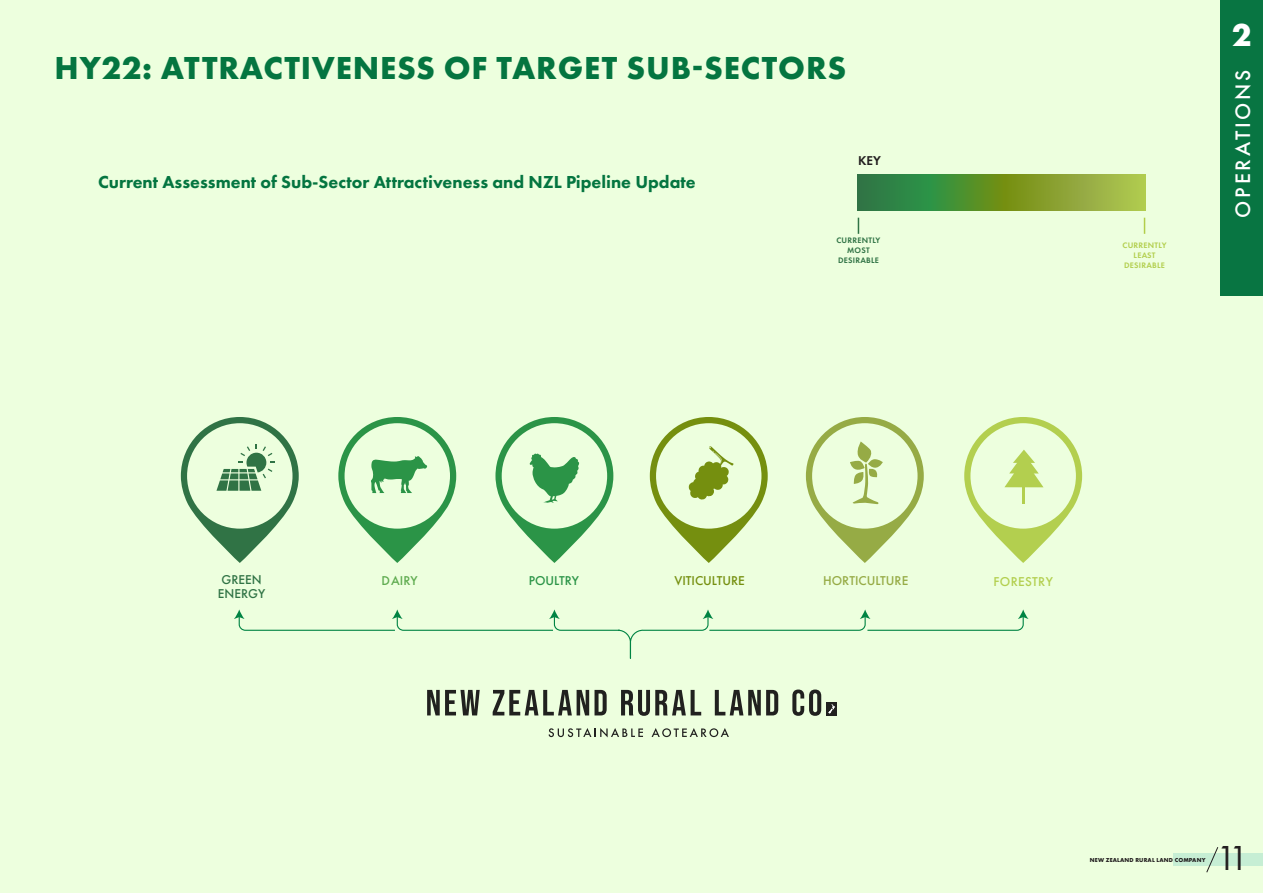
<style>
.page{position:relative;width:1263px;height:893px;background:#edffde}
.page>*{position:absolute;margin:0;border:0;box-sizing:border-box;transform-origin:0 0}
.t1{font:36px "Futura PT";color:#231f20}
.Headline{font:700 33px "Futura PT";letter-spacing:.025em;color:#047540}
.Headline-2{font:700 33px "Futura PT";color:#fff}
.Headline-3{font:500 21.75px "Futura PT";letter-spacing:.125em;color:#fff}
.Body_Copy{font:800 18px "Futura PT";color:#047540}
.t2{font:500 13.35px "Futura PT";color:#96ab45}
.t3{font:500 13.35px "Futura PT";color:#307345}
.t4{font:500 13.35px "Futura PT";color:#758f0f}
.t5{font:500 13.35px "Futura PT";letter-spacing:.03em;color:#b3cf4f}
.t6{font:500 13.35px "Futura PT";color:#2b9447}
.t7{font:500 13.35px "Futura PT";color:#5eab4f}
.t8{font:600 13.35px "Futura PT";color:#231f20}
.t9{font:600 8.25px/9.9px "Futura PT";letter-spacing:.03em;color:#b3cf4f;text-align:center}
.t10{font:600 8.25px/9.9px "Futura PT";letter-spacing:.03em;color:#307345;text-align:center}
.Headline-4{font:700 6px "Futura PT";letter-spacing:.025em;color:#231f20}
</style>
<div class="page">
<svg style="left:234px;top:609px;width:794px;height:50px"></svg>
<svg style="left:964px;top:417px;width:118px;height:146px"></svg>
<svg style="left:338px;top:417px;width:118px;height:146px"></svg>
<svg style="left:650px;top:417px;width:118px;height:146px"></svg>
<svg style="left:806px;top:417px;width:118px;height:146px"></svg>
<svg style="left:495px;top:417px;width:118px;height:146px"></svg>
<svg style="left:181px;top:417px;width:118px;height:146px"></svg>
<svg style="left:427px;top:690px;width:53px;height:25px"></svg>
<svg style="left:493px;top:690px;width:114px;height:25px"></svg>
<svg style="left:621px;top:690px;width:80px;height:26px"></svg>
<svg style="left:715px;top:690px;width:63px;height:25px"></svg>
<svg style="left:792px;top:689px;width:29px;height:27px"></svg>
<div style="left:826px;top:702px;width:11px;height:13px;background:#21211f"></div>
<svg style="left:828px;top:704px;width:7px;height:10px"></svg>
<svg style="left:548px;top:728px;width:95px;height:9px"></svg>
<svg style="left:651px;top:728px;width:78px;height:9px"></svg>
<div style="left:1174px;top:853px;width:89px;height:13px;background:#c6eed4"></div>
<svg style="left:1206px;top:847px;width:12px;height:26px"></svg>
<div style="left:1220px;top:0;width:43px;height:296px;background:#087542"></div>
<svg style="left:857px;top:175px;width:288px;height:35px;background:#679938"></svg>
<svg style="left:858px;top:218px;width:1px;height:16px"></svg>
<svg style="left:1144px;top:218px;width:1px;height:16px"></svg>
<p class="Headline" style="left:55px;top:47px;width:793px">HY22: ATTRACTIVENESS OF TARGET SUB-SECTORS</p>
<p class="Body_Copy" style="left:98px;top:171px;width:599px">Current Assessment of Sub-Sector Attractiveness and NZL Pipeline Update</p>
<p class="t8" style="left:858px;top:152px;width:24px">KEY</p>
<p class="t10" style="left:836px;top:236px;width:46px">CURRENTLY<br>MOST<br>DESIRABLE</p>
<p class="t9" style="left:1122px;top:240px;width:46px">CURRENTLY<br>LEAST<br>DESIRABLE</p>
<p class="Headline-2" style="left:1232px;top:14px;width:21px">2</p>
<p class="Headline-3" style="left:1230px;top:218px;width:149px;rotate:-90deg">OPERATIONS</p>
<p class="t3" style="left:222px;top:572px;width:42px">GREEN</p>
<p class="t7" style="left:381px;top:573px;width:38px">DAIRY</p>
<p class="t4" style="left:674px;top:572px;width:72px">VITICULTURE</p>
<p class="t2" style="left:823px;top:572px;width:87px">HORTICULTURE</p>
<p class="t3" style="left:218px;top:586px;width:49px">ENERGY</p>
<p class="t6" style="left:529px;top:572px;width:52px">POULTRY</p>
<p class="t5" style="left:993px;top:574px;width:61px">FORESTRY</p>
<p class="Headline-4" style="left:1090px;top:856px;width:117px">NEW ZEALAND RURAL LAND COMPANY</p>
<p class="t1" style="left:1216px;top:837px;width:34px">11</p>
</div>
